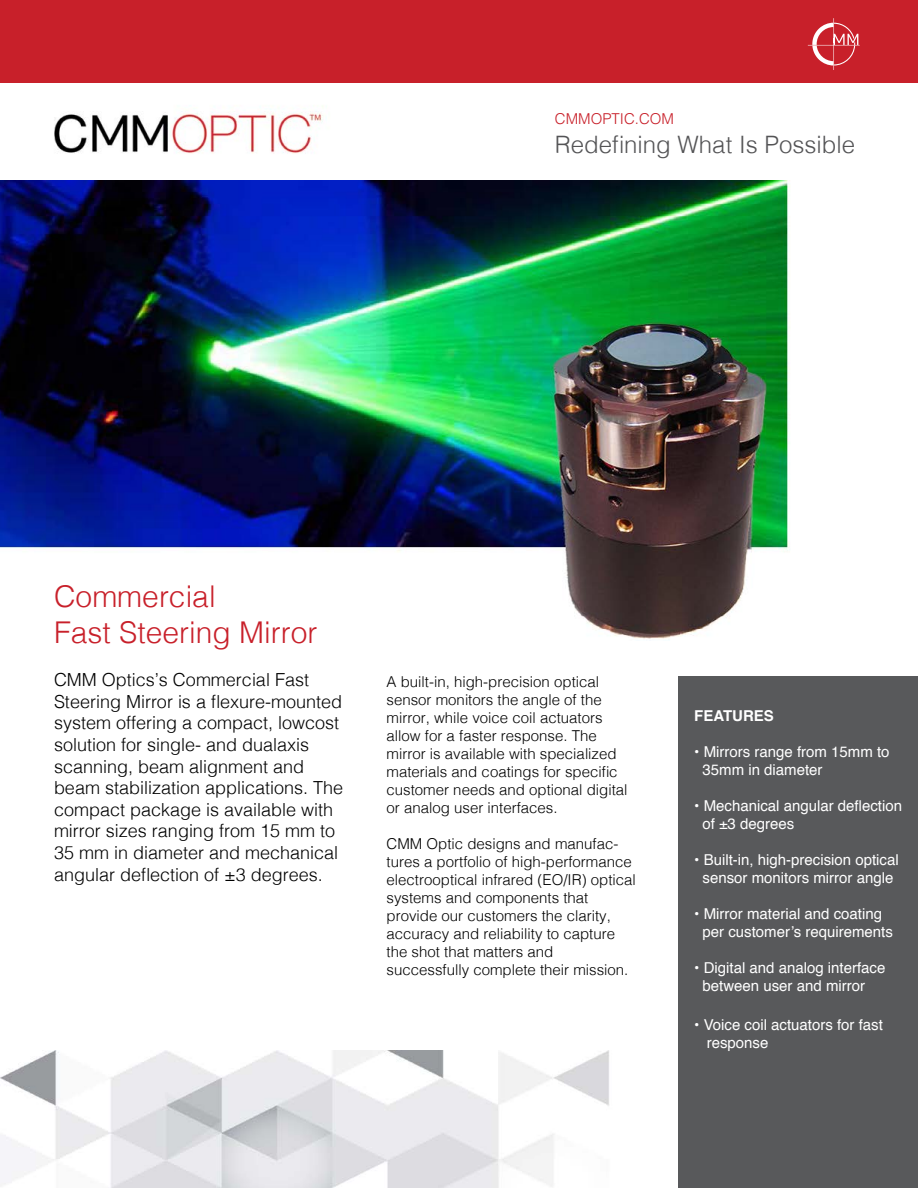
<style>
.page{position:relative;width:918px;height:1188px;background:#fff}
.page>*{position:absolute;margin:0;border:0;box-sizing:border-box;transform-origin:0 0}
.t1{font:300 30px/36px "Helvetica";color:#c8202a}
.t2{font:300 24px "Helvetica";color:#545456}
.t3{font:300 18px/21.6px "Helvetica";color:#000}
.t4{font:300 15px/18px "Helvetica";color:#000}
.t5{font:15px/18px "Helvetica";color:#fff}
.t6{font:300 15px "Helvetica";color:#c8202a}
.t7{font:700 15px "Helvetica";color:#fff}
</style>
<div class="page">
<img style="left:0;top:180px;width:790px;height:459px">
<img style="left:54px;top:106px;width:269px;height:48px">
<div style="left:0;top:0;width:918px;height:82px;background:#c8202a"></div>
<svg style="left:808px;top:18px;width:52px;height:52px"></svg>
<img style="left:0;top:1051px;width:609px;height:137px">
<div style="left:678px;top:676px;width:240px;height:512px;background:#58595b"></div>
<p class="t6" style="left:555px;top:106px;width:121px">CMMOPTIC.COM</p>
<h2 class="t2" style="left:555px;top:124px;width:302px">Redefining What Is Possible</h2>
<h1 class="t1" style="left:54px;top:576px;width:265px">Commercial<br>Fast Steering Mirror</h1>
<p class="t3" style="left:54px;top:668px;width:291px">CMM Optics’s Commercial Fast Steering Mirror is a flexure-mounted system offering a compact, lowcost solution for single- and dualaxis scanning, beam alignment and beam stabilization applications. The compact package is available with mirror sizes ranging from 15 mm to 35 mm in diameter and mechanical angular deflection of ±3 degrees.</p>
<p class="t4" style="left:387px;top:671px;width:242px">A built-in, high-precision optical sensor monitors the angle of the mirror, while voice coil actuators allow for a faster response. The mirror is available with specialized materials and coatings for specific customer needs and optional digital or analog user interfaces.</p>
<p class="t4" style="left:387px;top:833px;width:251px">CMM Optic designs and manufac&shy;tures a portfolio of high-performance electrooptical infrared (EO/IR) optical systems and components that provide our customers the clarity, accuracy and reliability to capture the shot that matters and successfully complete their mission.</p>
<p class="t7" style="left:694px;top:703px;width:81px">FEATURES</p>
<p class="t5" style="left:703px;top:743px;width:188px;text-indent:-8px">• Mirrors range from 15mm to<br>35mm in diameter</p>
<p class="t5" style="left:703px;top:797px;width:201px;text-indent:-8px">• Mechanical angular deflection of ±3 degrees</p>
<p class="t5" style="left:694px;top:851px;width:206px;text-align:center">• Built-in, high-precision optical sensor monitors mirror angle</p>
<p class="t5" style="left:703px;top:905px;width:192px;text-indent:-8px">• Mirror material and coating per customer’s requirements</p>
<p class="t5" style="left:703px;top:959px;width:184px;text-indent:-8px">• Digital and analog interface between user and mirror</p>
<p class="t5" style="left:707px;top:1017px;width:178px;text-indent:-13px">• Voice coil actuators for fast response</p>
</div>
